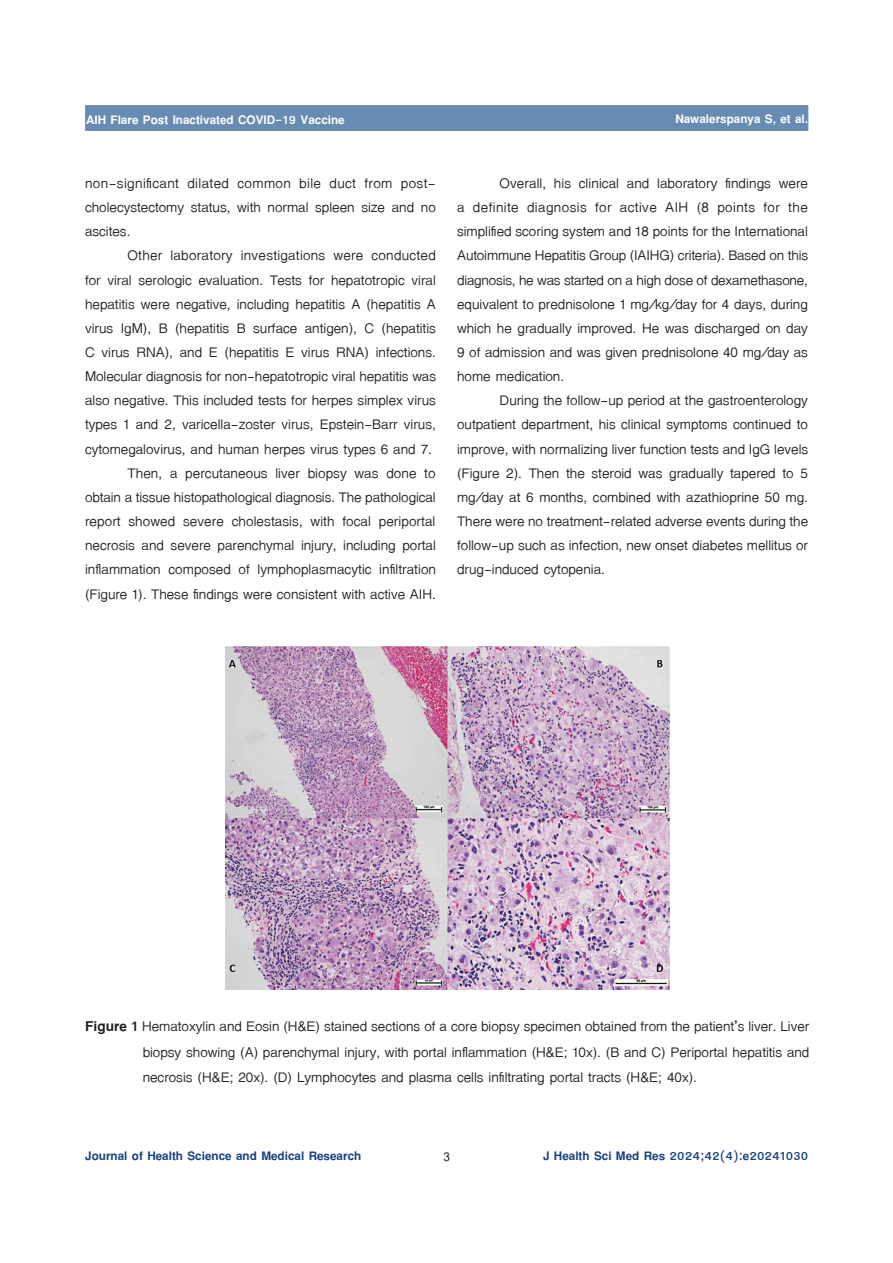
<style>
.page{position:relative;width:893px;height:1263px;background:#fff}
.page>*{position:absolute;margin:0;border:0;box-sizing:border-box;transform-origin:0 0}
.t1{font:21px/24.2px "TF Lanna";color:#231f20;text-align:justify}
.t2{font:700 18px "TF Lanna";color:#1b417f}
.t3{font:700 18px "TF Lanna";color:#fff}
.t4{font:700 18px "Cordia UPC";color:#231f20}
.s1{font-weight:700}
</style>
<div class="page">
<div style="left:85px;top:105px;width:723px;height:26px;background:#678bb3;border:1px solid #678bb3"></div>
<img style="left:225px;top:647px;width:445px;height:342px">
<p class="t3" style="left:86px;top:108px;width:260px">AIH Flare Post Inactivated COVID-19 Vaccine</p>
<p class="t3" style="left:675px;top:108px;width:134px">Nawalerspanya S, et al.</p>
<p class="t1" style="left:85px;top:171px;width:352px">non-significant dilated common bile duct from post&shy;cholecystectomy status, with normal spleen size and no ascites.</p>
<p class="t1" style="left:85px;top:244px;width:353px;text-align:right">Other laboratory investigations were conducted<br>for viral serologic evaluation. Tests for hepatotropic viral hepatitis were negative, including hepatitis A (hepatitis A virus IgM), B (hepatitis B surface antigen), C (hepatitis C virus RNA), and E (hepatitis E virus RNA) infections.<br>Molecular diagnosis for non-hepatotropic viral hepatitis was also negative. This included tests for herpes simplex virus types 1 and 2, varicella-zoster virus, Epstein-Barr virus, cytomegalovirus, and human herpes virus types 6 and 7.<br>Then, a percutaneous liver biopsy was done to<br>obtain a tissue histopathological diagnosis. The pathological report showed severe cholestasis, with focal periportal necrosis and severe parenchymal injury, including portal inflammation composed of lymphoplasmacytic infiltration (Figure 1). These findings were consistent with active AIH.</p>
<p class="t1" style="left:457px;top:171px;width:353px;text-indent:43px">Overall, his clinical and laboratory findings were a definite diagnosis for active AIH (8 points for the simplified scoring system and 18 points for the International Autoimmune Hepatitis Group (IAIHG) criteria). Based on this diagnosis, he was started on a high dose of dexamethasone, equivalent to prednisolone 1 mg/kg/day for 4 days, during which he gradually improved. He was discharged on day 9 of admission and was given prednisolone 40 mg/day as home medication.</p>
<p class="t1" style="left:457px;top:389px;width:353px;text-indent:43px">During the follow-up period at the gastroenterology outpatient department, his clinical symptoms continued to improve, with normalizing liver function tests and IgG levels (Figure 2). Then the steroid was gradually tapered to 5 mg/day at 6 months, combined with azathioprine 50 mg.<br>There were no treatment-related adverse events during the follow-up such as infection, new onset diabetes mellitus or drug-induced cytopenia.</p>
<p class="t1" style="left:143px;top:1014px;width:668px;line-height:25.2px;text-indent:-57px"><span class="s1">Figure 1</span> Hematoxylin and Eosin (H&amp;E) stained sections of a core biopsy specimen obtained from the patient’s liver. Liver biopsy showing (A) parenchymal injury, with portal inflammation (H&amp;E; 10x). (B and C) Periportal hepatitis and necrosis (H&amp;E; 20x). (D) Lymphocytes and plasma cells infiltrating portal tracts (H&amp;E; 40x).</p>
<p class="t2" style="left:85px;top:1145px;width:277px">Journal of Health Science and Medical Research</p>
<p class="t4" style="left:443px;top:1146px;width:8px">3</p>
<p class="t2" style="left:543px;top:1145px;width:267px">J Health Sci Med Res 2024;42(4):e20241030</p>
</div>
